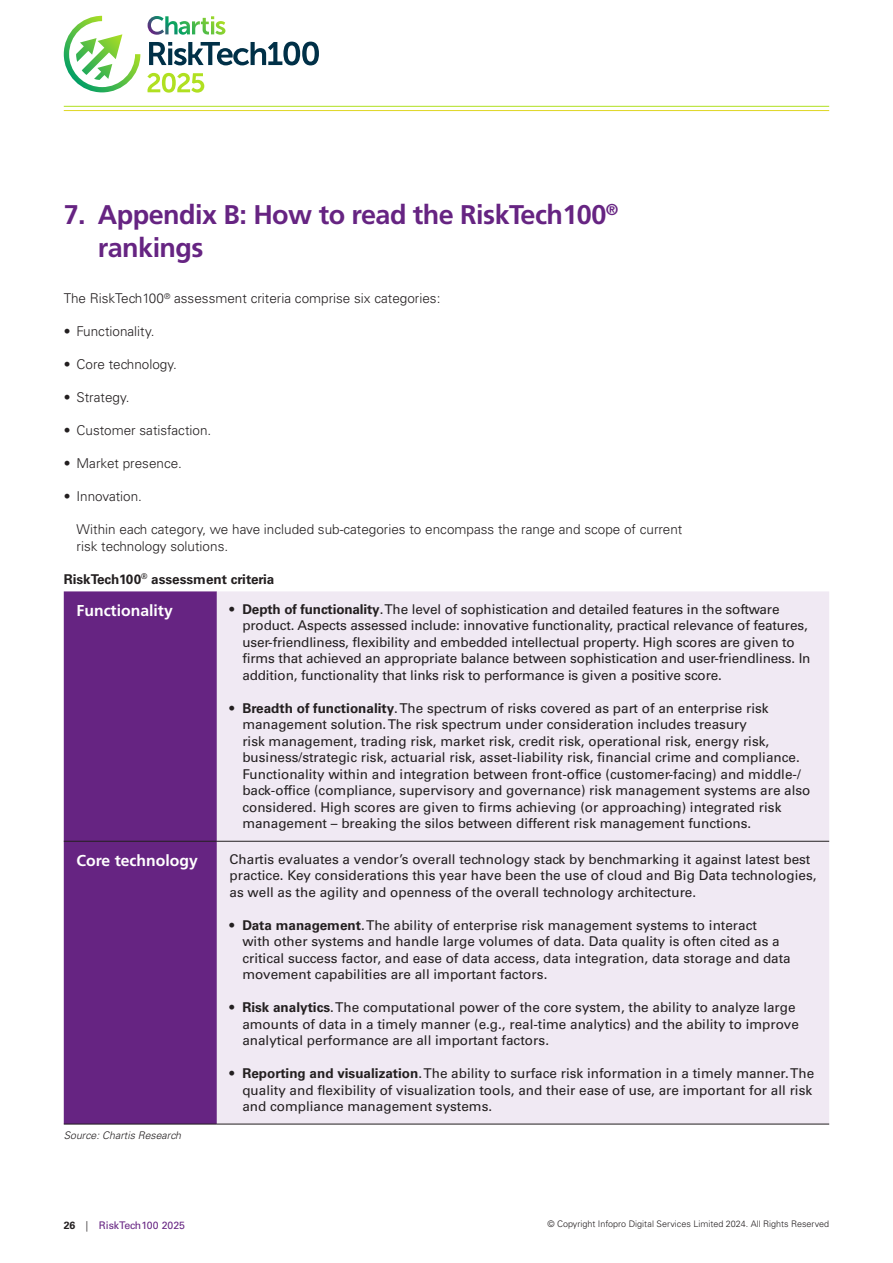
<style>
.page{position:relative;width:893px;height:1263px;background:#fff}
.page>*{position:absolute;margin:0;border:0;box-sizing:border-box;transform-origin:0 0}
.t1{font:700 27px/32.4px "Frutiger LT Std";letter-spacing:-.02em;color:#662482}
.Table_header{font:700 15.75px "Frutiger LT Std";color:#fff}
.Table_text{font:13.5px/16.5px "Univers LT Std";color:#231f20}
.t2{font:300 13.5px/16.5px "Univers LT Std";color:#231f20}
.Table_and_chart_title{font:700 13.5px "Univers LT Std";color:#231f20}
.Table_and_chart_source{font:italic 300 10.5px "Univers LT Std";color:#231f20}
.t3{font:10.5px "Univers LT Std";color:#662482}
.t4{font:300 9px "Univers LT Std";color:#231f20}
.s1{font-weight:700}
.s2{font-weight:700;color:#231f20}
.s3{font-weight:300;color:#231f20}
</style>
<div class="page">
<hr style="left:64px;top:106px;width:765px;height:1px;background:#b0e021">
<hr style="left:64px;top:110px;width:765px;height:1px;background:#e0d621">
<svg style="left:149px;top:42px;width:170px;height:23px"></svg>
<svg style="left:147px;top:73px;width:57px;height:20px"></svg>
<svg style="left:148px;top:16px;width:77px;height:19px"></svg>
<svg style="left:64px;top:16px;width:76px;height:76px"></svg>
<div style="left:64px;top:591px;width:153px;height:533px;background:#662482"></div>
<div style="left:217px;top:591px;width:612px;height:533px;background:#f0e9f3"></div>
<hr style="left:64px;top:841px;width:153px;height:1px;background:#231f20">
<hr style="left:217px;top:841px;width:612px;height:1px;background:#231f20">
<hr style="left:64px;top:1124px;width:153px;height:1px;background:#231f20">
<hr style="left:217px;top:1124px;width:612px;height:1px;background:#231f20">
<p class="t1" style="left:98px;top:199px;width:522px;text-indent:-34px">7. Appendix B: How to read the RiskTech100<sup>® </sup>rankings</p>
<p class="t2" style="left:64px;top:290px;width:378px">The RiskTech100<sup>®</sup> assessment criteria comprise six categories:</p>
<p class="t2" style="left:64px;top:323px;width:92px">• Functionality.</p>
<p class="t2" style="left:64px;top:356px;width:115px">• Core technology.</p>
<p class="t2" style="left:64px;top:389px;width:67px">• Strategy.</p>
<p class="t2" style="left:64px;top:422px;width:149px">• Customer satisfaction.</p>
<p class="t2" style="left:64px;top:455px;width:120px">• Market presence.</p>
<p class="t2" style="left:64px;top:488px;width:80px">• Innovation.</p>
<p class="t2" style="left:77px;top:521px;width:607px">Within each category, we have included sub-categories to encompass the range and scope of current risk technology solutions.</p>
<p class="Table_and_chart_title" style="left:64px;top:571px;width:212px">RiskTech100<sup>®</sup> assessment criteria</p>
<p class="Table_header" style="left:77px;top:601px;width:98px">Functionality</p>
<p class="Table_text" style="left:242px;top:601px;width:570px;text-indent:-13px">• <span class="s1">Depth of functionality</span>. The level of sophistication and detailed features in the software product. Aspects assessed include: innovative functionality, practical relevance of features, user-friendliness, flexibility and embedded intellectual property. High scores are given to firms that achieved an appropriate balance between sophistication and user-friendliness. In addition, functionality that links risk to performance is given a positive score.</p>
<p class="Table_text" style="left:242px;top:700px;width:570px;text-indent:-13px">• <span class="s1">Breadth of functionality</span>. The spectrum of risks covered as part of an enterprise risk management solution. The risk spectrum under consideration includes treasury<br>risk management, trading risk, market risk, credit risk, operational risk, energy risk, business/strategic risk, actuarial risk, asset-liability risk, financial crime and compliance.<br>Functionality within and integration between front-office (customer-facing) and middle-/ back-office (compliance, supervisory and governance) risk management systems are also considered. High scores are given to firms achieving (or approaching) integrated risk management – breaking the silos between different risk management functions.</p>
<p class="Table_header" style="left:77px;top:851px;width:123px">Core technology</p>
<p class="Table_text" style="left:230px;top:851px;width:588px">Chartis evaluates a vendor’s overall technology stack by benchmarking it against latest best practice. Key considerations this year have been the use of cloud and Big Data technologies, as well as the agility and openness of the overall technology architecture.</p>
<p class="Table_text" style="left:242px;top:917px;width:550px;text-indent:-13px">• <span class="s1">Data management</span>. The ability of enterprise risk management systems to interact<br>with other systems and handle large volumes of data. Data quality is often cited as a critical success factor, and ease of data access, data integration, data storage and data movement capabilities are all important factors.</p>
<p class="Table_text" style="left:242px;top:999px;width:558px;text-indent:-13px">• <span class="s1">Risk analytics</span>. The computational power of the core system, the ability to analyze large amounts of data in a timely manner (e.g., real-time analytics) and the ability to improve analytical performance are all important factors.</p>
<p class="Table_text" style="left:242px;top:1065px;width:573px;text-indent:-13px">• <span class="s1">Reporting and visualization</span>. The ability to surface risk information in a timely manner. The quality and flexibility of visualization tools, and their ease of use, are important for all risk and compliance management systems.</p>
<p class="Table_and_chart_source" style="left:64px;top:1129px;width:119px">Source: Chartis Research</p>
<p class="t3" style="left:64px;top:1219px;width:123px"><span class="s2">26</span> <span class="s3">|</span> RiskTech100 2025</p>
<p class="t4" style="left:547px;top:1218px;width:283px">© Copyright Infopro Digital Services Limited 2024. All Rights Reserved</p>
</div>
